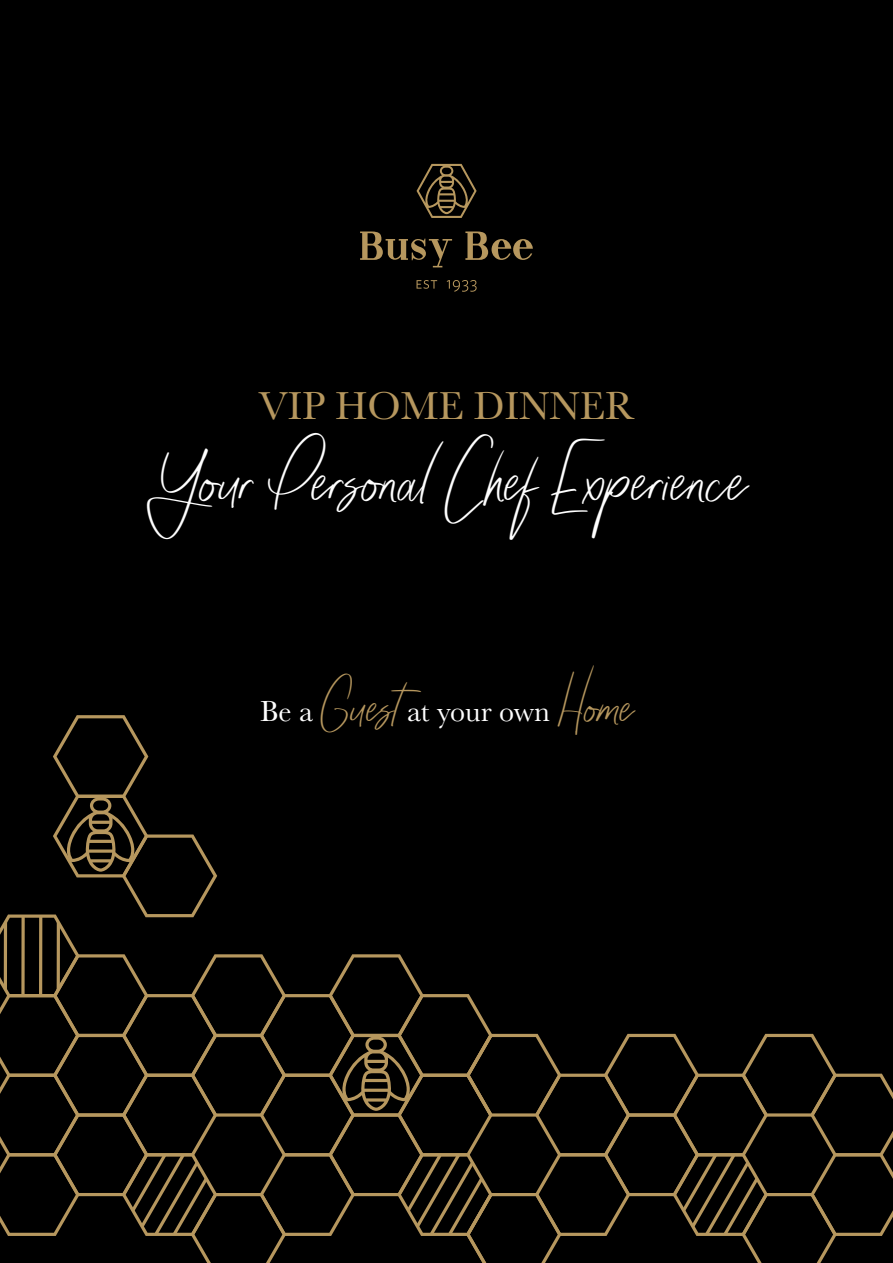
<style>
.page{position:relative;width:893px;height:1263px;background:#000}
.page>*{position:absolute;margin:0;border:0;box-sizing:border-box;transform-origin:0 0}
.t1{font:49.5px "Monique Script";color:#fff}
.t2{font:40.5px "Baskerville";color:#b6975e}
.t3{font:30px "Baskerville";color:#fff}
.s1{font-family:"Monique Script";font-size:36px;color:#b6975e}
</style>
<div class="page">
<svg style="left:0;top:715px;width:893px;height:548px"></svg>
<svg style="left:417px;top:164px;width:60px;height:54px"></svg>
<svg style="left:416px;top:280px;width:21px;height:9px"></svg>
<svg style="left:447px;top:280px;width:30px;height:12px"></svg>
<svg style="left:360px;top:231px;width:92px;height:36px"></svg>
<svg style="left:465px;top:231px;width:68px;height:29px"></svg>
<p class="t2" style="left:258px;top:380px;width:378px">VIP HOME DINNER</p>
<p class="t1" style="left:147px;top:454px;width:600px">Your Personal Chef Experience</p>
<p class="t3" style="left:260px;top:692px;width:374px">Be a <span class="s1">Guest</span>at your own <span class="s1">Home</span></p>
</div>
